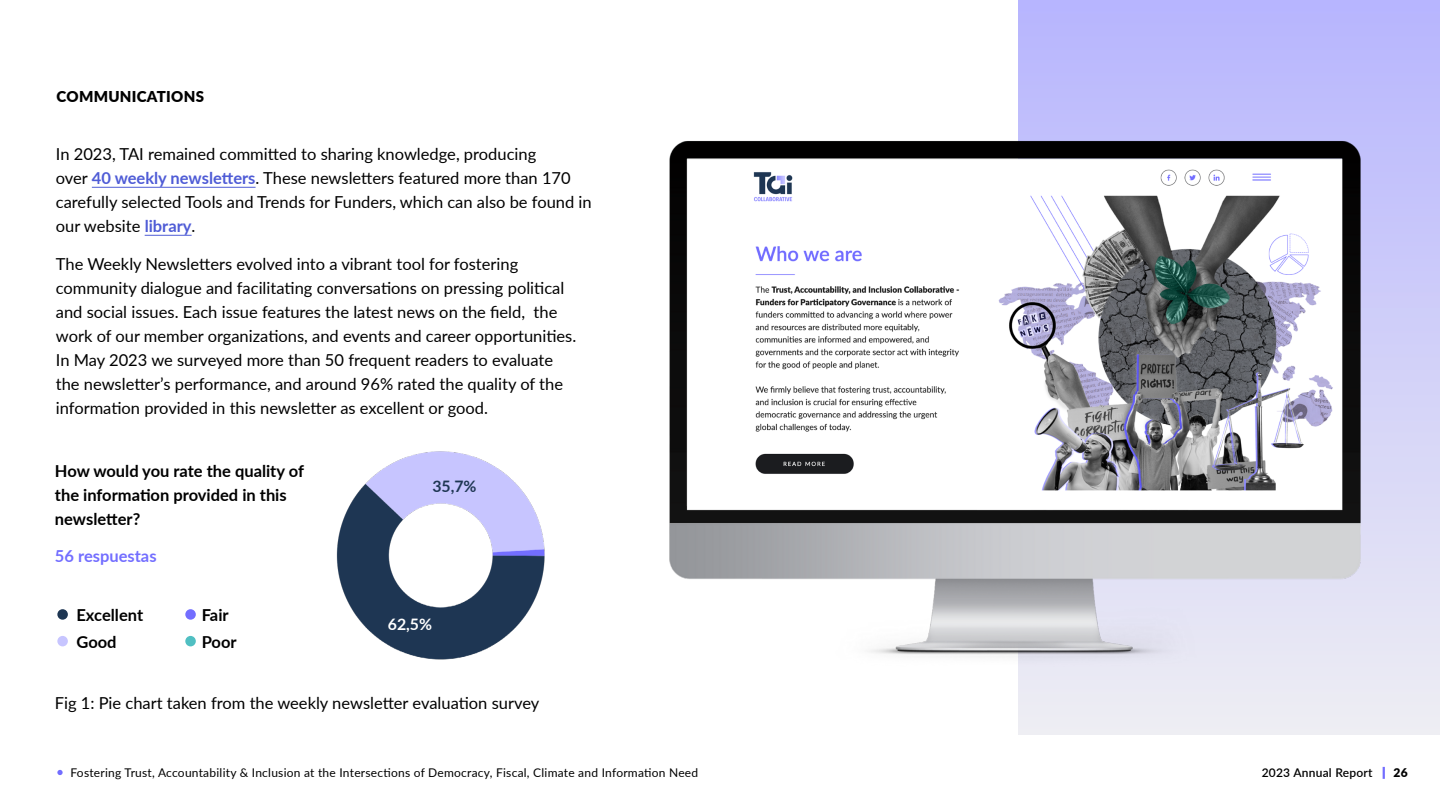
<style>
.page{position:relative;width:1440px;height:810px;background:#fff}
.page>*{position:absolute;margin:0;border:0;box-sizing:border-box;transform-origin:0 0}
.t1{font:16.5px/24px "Lato";color:#000}
.t2{font:700 16.5px/24px "Lato";color:#000}
.t3{font:700 16.5px "Lato";color:#736eff}
.t4{font:700 15.83px "Lato";color:#fff}
.t5{font:700 15.83px "Lato";color:#1e3653}
.t6{font:900 15px "Lato";letter-spacing:.02em;color:#000}
.t7{font:12px "Lato";letter-spacing:.02em;color:#000}
.t8{font:600 12px "Lato";letter-spacing:.02em;color:#000}
.t9{font:900 12px "Lato";color:#000}
.s1{font-weight:700;color:#4f5cd6}
</style>
<div class="page">
<svg style="left:1383px;top:767px;width:2px;height:12px"></svg>
<svg style="left:57px;top:770px;width:6px;height:5px"></svg>
<hr style="left:92px;top:187px;width:164px;height:1px;background:#4f5cd6">
<hr style="left:145px;top:235px;width:47px;height:1px;background:#4f5cd6">
<img style="left:669px;top:96px;width:726px;height:593px">
<img style="left:336px;top:451px;width:209px;height:209px">
<div style="left:57px;top:609px;width:11px;height:11px;background:#1e3653;border-radius:50%"></div>
<div style="left:185px;top:609px;width:11px;height:11px;background:#736eff;border-radius:50%"></div>
<div style="left:57px;top:636px;width:11px;height:10px;background:#c7c5ff;border-radius:50%"></div>
<div style="left:185px;top:636px;width:11px;height:10px;background:#50bfc2;border-radius:50%"></div>
<p class="t6" style="left:57px;top:85px;width:149px">COMMUNICATIONS</p>
<p class="t1" style="left:56px;top:142px;width:537px">In 2023, TAI remained committed to sharing knowledge, producing<br>over <span class="s1">40 weekly newsletters</span>. These newsletters featured more than 170 carefully selected Tools and Trends for Funders, which can also be found in our website <span class="s1">library</span>.</p>
<p class="t1" style="left:56px;top:251px;width:522px">The Weekly Newsletters evolved into a vibrant tool for fostering community dialogue and facilitating conversations on pressing political and social issues. Each issue features the latest news on the field, the work of our member organizations, and events and career opportunities.<br>In May 2023 we surveyed more than 50 frequent readers to evaluate the newsletter’s performance, and around 96% rated the quality of the information provided in this newsletter as excellent or good.</p>
<p class="t2" style="left:55px;top:458px;width:250px">How would you rate the quality of the information provided in this newsletter?</p>
<p class="t3" style="left:55px;top:544px;width:103px">56 respuestas</p>
<p class="t2" style="left:76px;top:603px;width:68px">Excellent</p>
<p class="t2" style="left:202px;top:603px;width:28px">Fair</p>
<p class="t2" style="left:76px;top:629px;width:42px">Good</p>
<p class="t2" style="left:202px;top:629px;width:36px">Poor</p>
<p class="t5" style="left:432px;top:474px;width:46px">35,7%</p>
<p class="t4" style="left:388px;top:612px;width:46px">62,5%</p>
<p class="t1" style="left:55px;top:690px;width:486px">Fig 1: Pie chart taken from the weekly newsletter evaluation survey</p>
<p class="t7" style="left:70px;top:764px;width:629px">Fostering Trust, Accountability &amp; Inclusion at the Intersections of Democracy, Fiscal, Climate and Information Need</p>
<p class="t8" style="left:1262px;top:763px;width:112px">2023 Annual Report</p>
<p class="t9" style="left:1394px;top:763px;width:16px">26</p>
</div>
